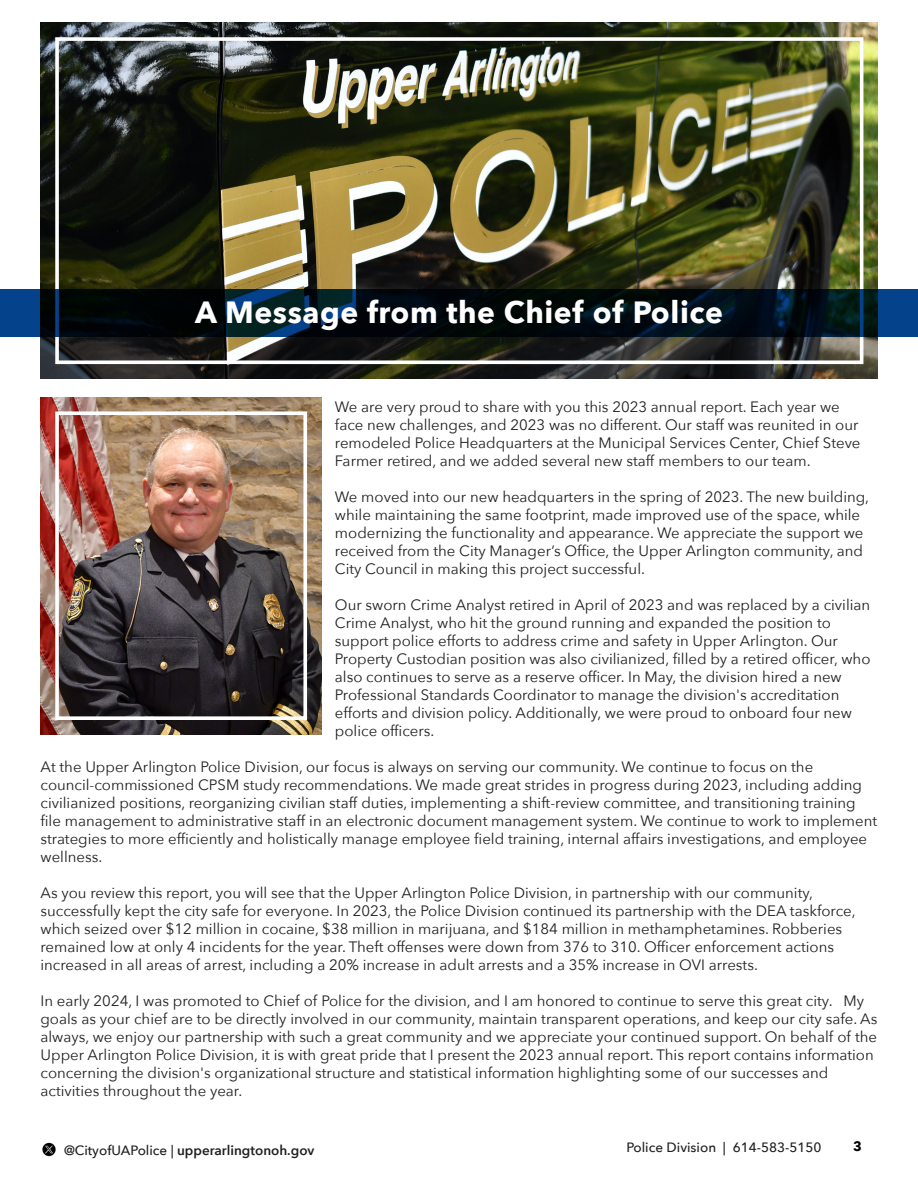
<style>
.page{position:relative;width:918px;height:1188px;background:#fff}
.page>*{position:absolute;margin:0;border:0;box-sizing:border-box;transform-origin:0 0}
.t1{font:700 30.6px "Avenir Next";letter-spacing:.02em;color:#fff}
.t2{font:600 30px "Avenir Next";letter-spacing:.06em;color:#fff}
.t3{font:15px/18px "Avenir Next";color:#231f20}
.t4{font:600 13.5px "Avenir Next";color:#231f20}
.t5{font:500 13.5px "Avenir Next";color:#231f20}
.t6{font:700 13.5px "Avenir Next";color:#000}
.s1{font-weight:500}
</style>
<div class="page">
<img style="left:42px;top:1142px;width:14px;height:14px">
<img style="left:41px;top:23px;width:836px;height:355px">
<div style="left:55px;top:37px;width:808px;height:327px;border:4px solid #fff"></div>
<svg style="left:0;top:289px;width:918px;height:48px;background:#011321"></svg>
<img style="left:41px;top:397px;width:280px;height:337px">
<div style="left:55px;top:411px;width:252px;height:309px;border:4px solid #fff"></div>
<hr style="left:0;top:815px;width:1px;height:48px;background:#05428c">
<p class="t1" style="left:195px;top:286px;width:529px">A Message from the Chief of Police</p>
<p class="t2" style="left:49px;top:298px;width:546px">A Message from the Chief of Police</p>
<p class="t3" style="left:335px;top:397px;width:527px">We are very proud to share with you this 2023 annual report. Each year we face new challenges, and 2023 was no different. Our staff was reunited in our remodeled Police Headquarters at the Municipal Services Center, Chief Steve Farmer retired, and we added several new staff members to our team.</p>
<p class="t3" style="left:335px;top:487px;width:536px">We moved into our new headquarters in the spring of 2023. The new building, while maintaining the same footprint, made improved use of the space, while modernizing the functionality and appearance. We appreciate the support we received from the City Manager’s Office, the Upper Arlington community, and City Council in making this project successful.</p>
<p class="t3" style="left:335px;top:595px;width:537px">Our sworn Crime Analyst retired in April of 2023 and was replaced by a civilian Crime Analyst, who hit the ground running and expanded the position to support police efforts to address crime and safety in Upper Arlington. Our Property Custodian position was also civilianized, filled by a retired officer, who also continues to serve as a reserve officer. In May, the division hired a new Professional Standards Coordinator to manage the division's accreditation efforts and division policy. Additionally, we were proud to onboard four new police officers.</p>
<p class="t3" style="left:40px;top:757px;width:838px">At the Upper Arlington Police Division, our focus is always on serving our community. We continue to focus on the council-commissioned CPSM study recommendations. We made great strides in progress during 2023, including adding civilianized positions, reorganizing civilian staff duties, implementing a shift-review committee, and transitioning training file management to administrative staff in an electronic document management system. We continue to work to implement strategies to more efficiently and holistically manage employee field training, internal affairs investigations, and employee wellness.</p>
<p class="t3" style="left:40px;top:883px;width:817px">As you review this report, you will see that the Upper Arlington Police Division, in partnership with our community, successfully kept the city safe for everyone. In 2023, the Police Division continued its partnership with the DEA taskforce, which seized over $12 million in cocaine, $38 million in marijuana, and $184 million in methamphetamines. Robberies remained low at only 4 incidents for the year. Theft offenses were down from 376 to 310. Officer enforcement actions increased in all areas of arrest, including a 20% increase in adult arrests and a 35% increase in OVI arrests.</p>
<p class="t3" style="left:40px;top:991px;width:838px">In early 2024, I was promoted to Chief of Police for the division, and I am honored to continue to serve this great city. My goals as your chief are to be directly involved in our community, maintain transparent operations, and keep our city safe. As always, we enjoy our partnership with such a great community and we appreciate your continued support. On behalf of the Upper Arlington Police Division, it is with great pride that I present the 2023 annual report. This report contains information concerning the division's organizational structure and statistical information highlighting some of our successes and activities throughout the year.</p>
<p class="t4" style="left:64px;top:1138px;width:252px"><span class="s1">@CityofUAPolice |</span> upperarlingtonoh.gov</p>
<p class="t5" style="left:626px;top:1136px;width:197px">Police Division | 614-583-5150</p>
<p class="t6" style="left:853px;top:1134px;width:10px">3</p>
</div>
